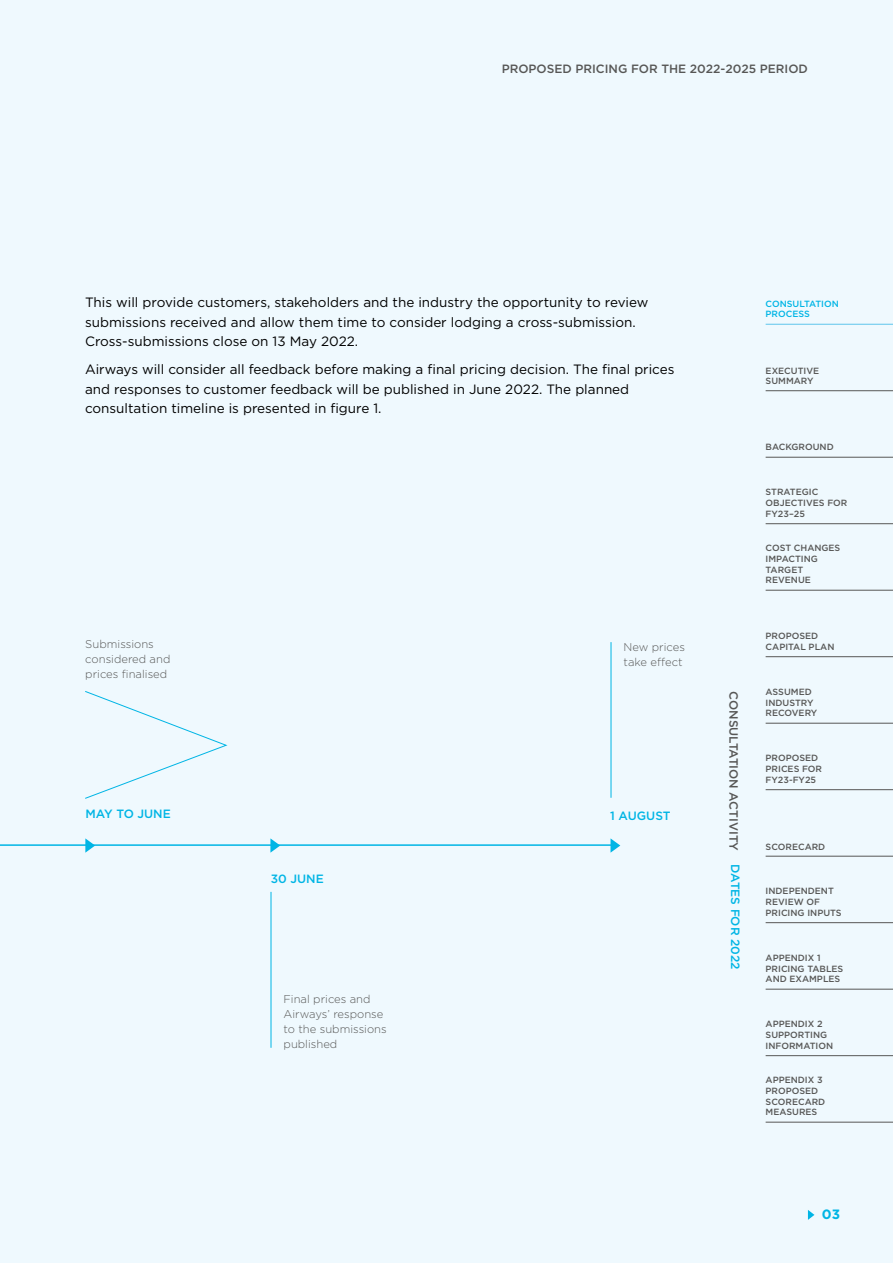
<style>
.page{position:relative;width:893px;height:1263px;background:#eff9fe}
.page>*{position:absolute;margin:0;border:0;box-sizing:border-box;transform-origin:0 0}
.t1{font:13.5px/19.5px "Gotham";color:#000}
.t2{font:700 13.5px "Gotham";color:#00b5e5}
.t3{font:500 12px "Gotham";color:#575756}
.t4{font:500 12px "Gotham";color:#00b5e5}
.t5{font:300 11.25px/15px "Gotham";color:#575756}
.t6{font:500 9px/10.8px "Gotham";color:#575756}
.t7{font:500 9px/10.8px "Gotham";color:#00b5e5}
</style>
<div class="page">
<hr style="left:766px;top:324px;width:127px;height:1px;background:#5dc5ec">
<hr style="left:0;top:844px;width:615px;height:2px;background:#00b5e5">
<svg style="left:85px;top:691px;width:142px;height:108px"></svg>
<svg style="left:85px;top:838px;width:10px;height:15px"></svg>
<hr style="left:271px;top:892px;width:1px;height:156px;background:#00b5e5">
<svg style="left:270px;top:838px;width:10px;height:15px"></svg>
<hr style="left:611px;top:642px;width:1px;height:156px;background:#00b5e5">
<svg style="left:610px;top:838px;width:10px;height:15px"></svg>
<svg style="left:808px;top:1210px;width:6px;height:10px"></svg>
<hr style="left:766px;top:656px;width:127px;height:1px;background:#575756">
<hr style="left:766px;top:922px;width:127px;height:1px;background:#575756">
<hr style="left:766px;top:1055px;width:127px;height:1px;background:#575756">
<hr style="left:766px;top:1122px;width:127px;height:1px;background:#575756">
<hr style="left:766px;top:390px;width:127px;height:1px;background:#575756">
<hr style="left:766px;top:457px;width:127px;height:1px;background:#575756">
<hr style="left:766px;top:523px;width:127px;height:1px;background:#575756">
<hr style="left:766px;top:789px;width:127px;height:1px;background:#575756">
<hr style="left:766px;top:590px;width:127px;height:1px;background:#575756">
<hr style="left:766px;top:856px;width:127px;height:1px;background:#575756">
<hr style="left:766px;top:723px;width:127px;height:1px;background:#575756">
<hr style="left:766px;top:989px;width:127px;height:1px;background:#575756">
<p class="t3" style="left:502px;top:61px;width:308px">PROPOSED PRICING FOR THE 2022-2025 PERIOD</p>
<p class="t1" style="left:85px;top:292px;width:565px">This will provide customers, stakeholders and the industry the opportunity to review submissions received and allow them time to consider lodging a cross-submission.<br>Cross-submissions close on 13 May 2022.</p>
<p class="t1" style="left:85px;top:359px;width:591px">Airways will consider all feedback before making a final pricing decision. The final prices and responses to customer feedback will be published in June 2022. The planned consultation timeline is presented in figure 1.</p>
<p class="t5" style="left:85px;top:636px;width:87px">Submissions considered and prices finalised</p>
<p class="t4" style="left:86px;top:806px;width:87px">MAY TO JUNE</p>
<p class="t4" style="left:271px;top:870px;width:55px">30 JUNE</p>
<p class="t5" style="left:284px;top:991px;width:105px">Final prices and<br>Airways’ response to the submissions published</p>
<p class="t5" style="left:624px;top:639px;width:63px">New prices take effect</p>
<p class="t4" style="left:610px;top:807px;width:62px">1 AUGUST</p>
<p class="t3" style="left:741px;top:691px;width:161px;rotate:90deg">CONSULTATION ACTIVITY</p>
<p class="t4" style="left:743px;top:864px;width:107px;rotate:90deg">DATES FOR 2022</p>
<p class="t7" style="left:766px;top:298px;width:75px">CONSULTATION<br>PROCESS</p>
<p class="t6" style="left:766px;top:365px;width:55px">EXECUTIVE<br>SUMMARY</p>
<p class="t6" style="left:766px;top:442px;width:70px">BACKGROUND</p>
<p class="t6" style="left:766px;top:487px;width:83px">STRATEGIC<br>OBJECTIVES FOR<br>FY23–25</p>
<p class="t6" style="left:766px;top:542px;width:76px">COST CHANGES<br>IMPACTING<br>TARGET<br>REVENUE</p>
<p class="t6" style="left:766px;top:630px;width:70px">PROPOSED<br>CAPITAL PLAN</p>
<p class="t6" style="left:766px;top:686px;width:53px">ASSUMED<br>INDUSTRY<br>RECOVERY</p>
<p class="t6" style="left:766px;top:753px;width:58px">PROPOSED<br>PRICES FOR<br>FY23-FY25</p>
<p class="t6" style="left:766px;top:841px;width:61px">SCORECARD</p>
<p class="t6" style="left:766px;top:886px;width:77px">INDEPENDENT<br>REVIEW OF<br>PRICING INPUTS</p>
<p class="t6" style="left:766px;top:952px;width:79px">APPENDIX 1<br>PRICING TABLES<br>AND EXAMPLES</p>
<p class="t6" style="left:766px;top:1018px;width:69px">APPENDIX 2<br>SUPPORTING<br>INFORMATION</p>
<p class="t6" style="left:766px;top:1074px;width:61px">APPENDIX 3<br>PROPOSED<br>SCORECARD<br>MEASURES</p>
<p class="t2" style="left:822px;top:1205px;width:20px">03</p>
</div>
